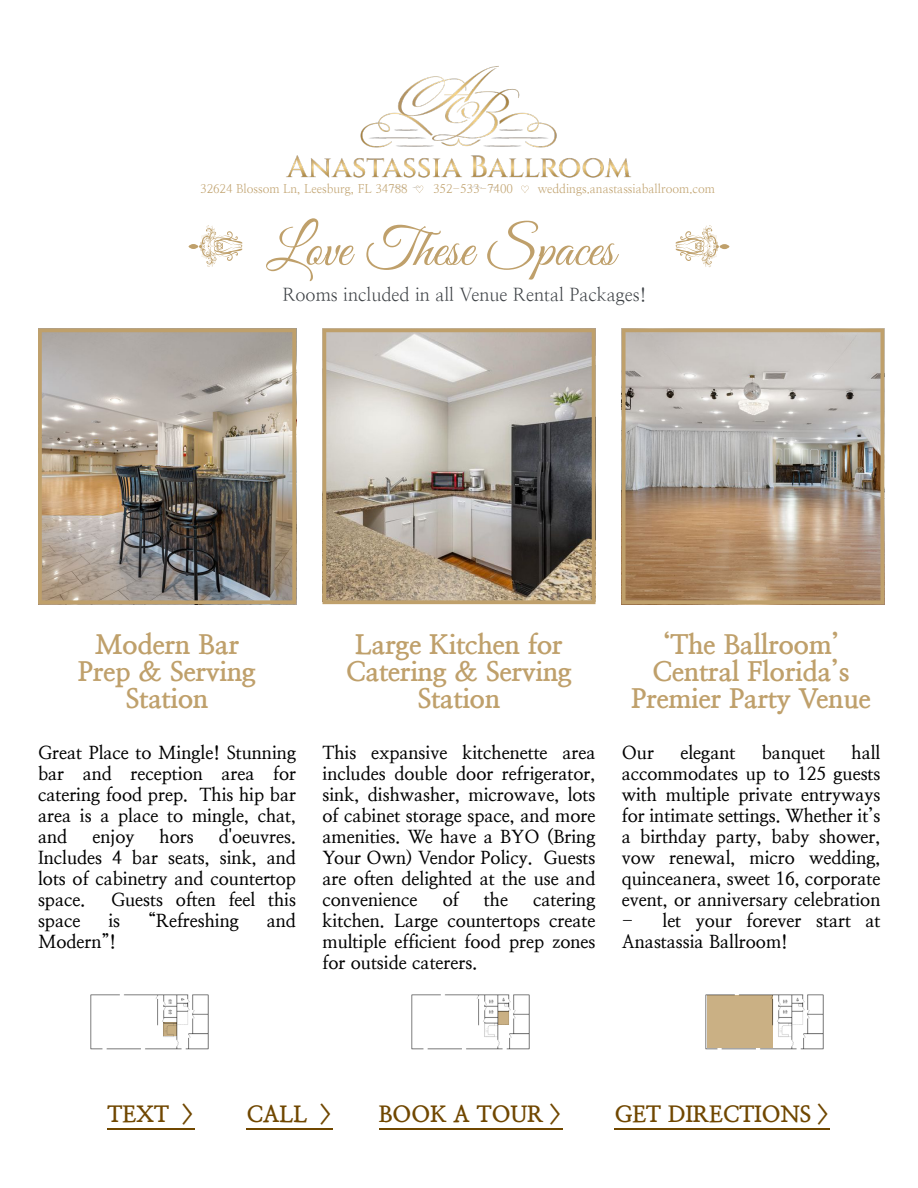
<style>
.page{position:relative;width:918px;height:1188px;background:#fff}
.page>*{position:absolute;margin:0;border:0;box-sizing:border-box;transform-origin:0 0}
.t1{font:54px "Great Vibes";color:#bfa06b}
.t2{font:800 27px/27px "Nanum Myeongjo";color:#bfa06b;text-align:center}
.t3{font:800 22.5px "Nanum Myeongjo";color:#704700}
.t4{font:700 18px/21px "Nanum Myeongjo";color:#000;text-align:justify}
.t5{font:18px "Nanum Myeongjo";color:#3c4044}
.t6{font:12px "Nanum Myeongjo";color:#bfa06b}
</style>
<div class="page">
<div style="left:719px;top:244px;width:11px;height:5px;background:#bfa06b;border-radius:50%"></div>
<svg style="left:675px;top:225px;width:44px;height:43px"></svg>
<div style="left:188px;top:244px;width:10px;height:5px;background:#bfa06b;border-radius:50%"></div>
<svg style="left:199px;top:226px;width:44px;height:41px"></svg>
<img style="left:286px;top:66px;width:345px;height:122px">
<hr style="left:108px;top:1128px;width:87px;height:1px;background:#704700">
<hr style="left:247px;top:1128px;width:86px;height:1px;background:#704700">
<hr style="left:379px;top:1128px;width:184px;height:1px;background:#704700">
<hr style="left:615px;top:1128px;width:215px;height:1px;background:#704700">
<svg style="left:416px;top:186px;width:7px;height:7px"></svg>
<svg style="left:521px;top:186px;width:8px;height:7px"></svg>
<img style="left:411px;top:994px;width:119px;height:56px">
<img style="left:90px;top:994px;width:119px;height:56px">
<div style="left:164px;top:1022px;width:13px;height:14px;background:#bfa06b;opacity:.83"></div>
<div style="left:498px;top:1011px;width:11px;height:13px;background:#cab084"></div>
<img style="left:705px;top:994px;width:119px;height:56px">
<div style="left:707px;top:995px;width:66px;height:53px;background:#cab084"></div>
<svg style="left:622px;top:328px;width:262px;height:276px;background:#b5a594"></svg>
<svg style="left:323px;top:328px;width:272px;height:276px;background:#a8a094"></svg>
<img style="left:38px;top:328px;width:258px;height:276px">
<p class="t6" style="left:200px;top:184px;width:209px">32624 Blossom Ln, Leesburg, FL 34788</p>
<p class="t6" style="left:433px;top:184px;width:81px">352-533-7400</p>
<p class="t6" style="left:538px;top:184px;width:179px">weddings.anastassiaballroom.com</p>
<h1 class="t1" style="left:266px;top:219px;width:350px">Love These Spaces</h1>
<p class="t5" style="left:282px;top:287px;width:366px">Rooms included in all Venue Rental Packages!</p>
<h2 class="t2" style="left:78px;top:632px;width:179px">Modern Bar<br>Prep &amp; Serving<br>Station</h2>
<p class="t4" style="left:38px;top:743px;width:260px">Great Place to Mingle! Stunning bar and reception area for catering food prep. This hip bar area is a place to mingle, chat, and</p>
<p class="t4" style="left:38px;top:827px;width:260px;text-indent:181px">d'oeuvres.<br>Includes 4 bar seats, sink, and lots of cabinetry and countertop space.</p>
<p class="t4" style="left:92px;top:827px;width:44px">enjoy</p>
<p class="t4" style="left:160px;top:827px;width:36px">hors</p>
<p class="t4" style="left:111px;top:890px;width:187px">Guests often feel this</p>
<p class="t4" style="left:38px;top:911px;width:44px">space</p>
<p class="t4" style="left:108px;top:911px;width:13px">is</p>
<p class="t4" style="left:148px;top:911px;width:92px">“Refreshing</p>
<p class="t4" style="left:267px;top:911px;width:31px">and</p>
<p class="t4" style="left:38px;top:932px;width:80px">Modern”!</p>
<h2 class="t2" style="left:346px;top:632px;width:227px">Large Kitchen for<br>Catering &amp; Serving<br>Station</h2>
<p class="t4" style="left:323px;top:743px;width:274px">This expansive kitchenette area includes double door refrigerator, sink, dishwasher, microwave, lots of cabinet storage space, and more amenities. We have a BYO (Bring Your Own) Vendor Policy. Guests are often delighted at the use and convenience</p>
<p class="t4" style="left:443px;top:890px;width:18px">of</p>
<p class="t4" style="left:484px;top:890px;width:26px">the</p>
<p class="t4" style="left:323px;top:890px;width:274px;text-indent:211px">catering kitchen. Large countertops create multiple efficient food prep zones for outside caterers.</p>
<h2 class="t2" style="left:631px;top:632px;width:241px">‘The Ballroom’<br>Central Florida’s<br>Premier Party Venue</h2>
<p class="t4" style="left:622px;top:743px;width:34px">Our</p>
<p class="t4" style="left:680px;top:743px;width:56px">elegant</p>
<p class="t4" style="left:762px;top:743px;width:65px">banquet</p>
<p class="t4" style="left:622px;top:743px;width:260px;text-indent:230px">hall accommodates up to 125 guests with multiple private entryways for intimate settings. Whether it’s a birthday party, baby shower, vow renewal, micro wedding, quinceanera, sweet 16, corporate event, or anniversary celebration</p>
<p class="t4" style="left:622px;top:911px;width:260px">- let your forever start at<br>Anastassia Ballroom!</p>
<p class="t3" style="left:108px;top:1104px;width:89px">TEXT &gt;</p>
<p class="t3" style="left:247px;top:1104px;width:88px">CALL &gt;</p>
<p class="t3" style="left:379px;top:1104px;width:185px">BOOK A TOUR &gt;</p>
<p class="t3" style="left:615px;top:1104px;width:217px">GET DIRECTIONS &gt;</p>
</div>
